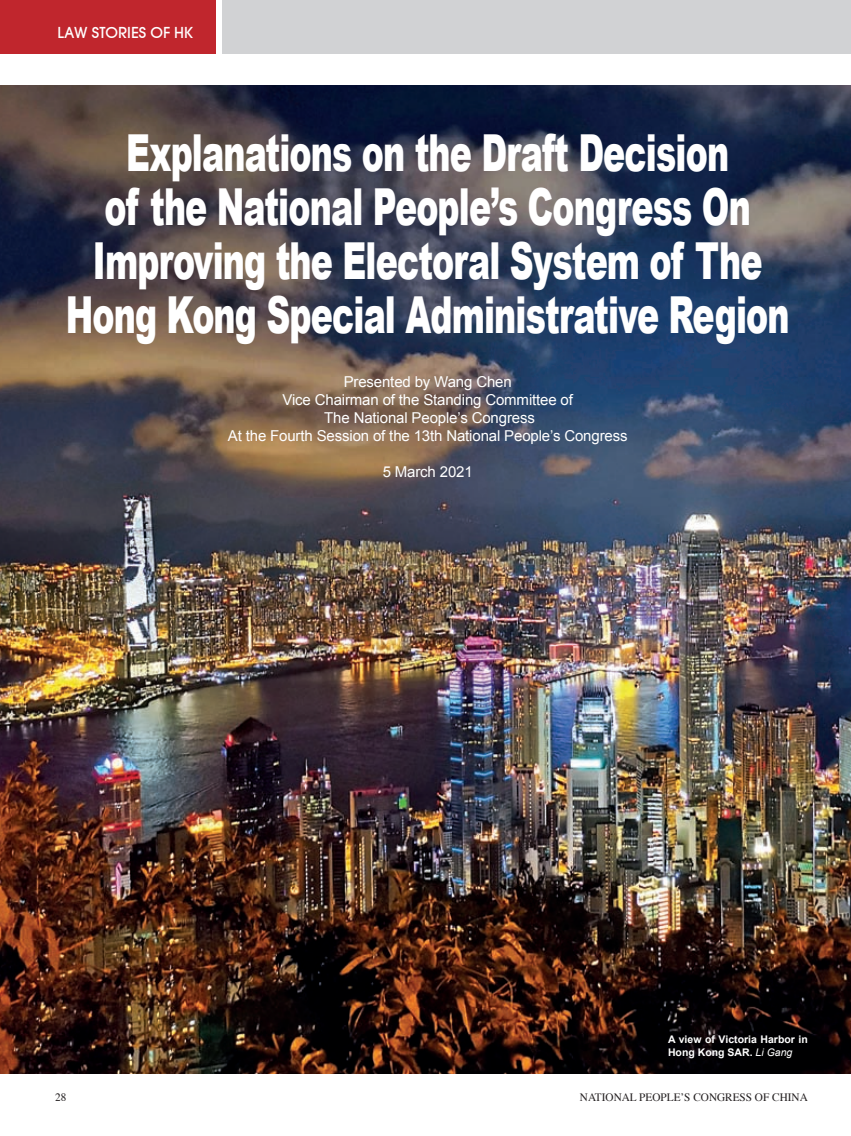
<style>
.page{position:relative;width:851px;height:1136px;background:#fff}
.page>*{position:absolute;margin:0;border:0;box-sizing:border-box;transform-origin:0 0}
.t1{font:900 51px/54px "Arial";letter-spacing:-.025em;color:#fff;text-align:center;scale:.65 1}
.t2{font:16.5px "Avant Garde Md ITCTT";color:#fff}
.t3{font:15px/18px "Arial";letter-spacing:-.01em;color:#fff;text-align:center}
.t4{font:11.25px "Times";color:#231f20}
.t5{font:700 10.5px/12.6px "Arial";color:#fff}
.s1{font-weight:400;font-style:italic}
</style>
<div class="page">
<div style="left:0;top:0;width:216px;height:54px;background:#c0262d"></div>
<div style="left:222px;top:0;width:628px;height:54px;background:#d1d2d4"></div>
<img style="left:0;top:85px;width:850px;height:988px">
<p class="t2" style="left:58px;top:23px;width:11px">LAW</p>
<p class="t2" style="left:92px;top:23px;width:102px">STORIES OF HK</p>
<p class="t1" style="left:66px;top:124px;width:1115px">Explanations on the Draft Decision<br>of the National People’s Congress On Improving the Electoral System of The Hong Kong Special Administrative Region</p>
<p class="t3" style="left:228px;top:372px;width:401px">Presented by Wang Chen<br>Vice Chairman of the Standing Committee of<br>The National People’s Congress<br>At the Fourth Session of the 13th National People’s Congress</p>
<p class="t3" style="left:382px;top:462px;width:92px">5 March 2021</p>
<p class="t5" style="left:668px;top:1033px;width:141px">A view of Victoria Harbor in<br>Hong Kong SAR. <span class="s1">Li Gang</span></p>
<p class="t4" style="left:55px;top:1086px;width:13px">28</p>
<p class="t4" style="left:580px;top:1086px;width:229px">NATIONAL PEOPLE’S CONGRESS OF CHINA</p>
</div>
